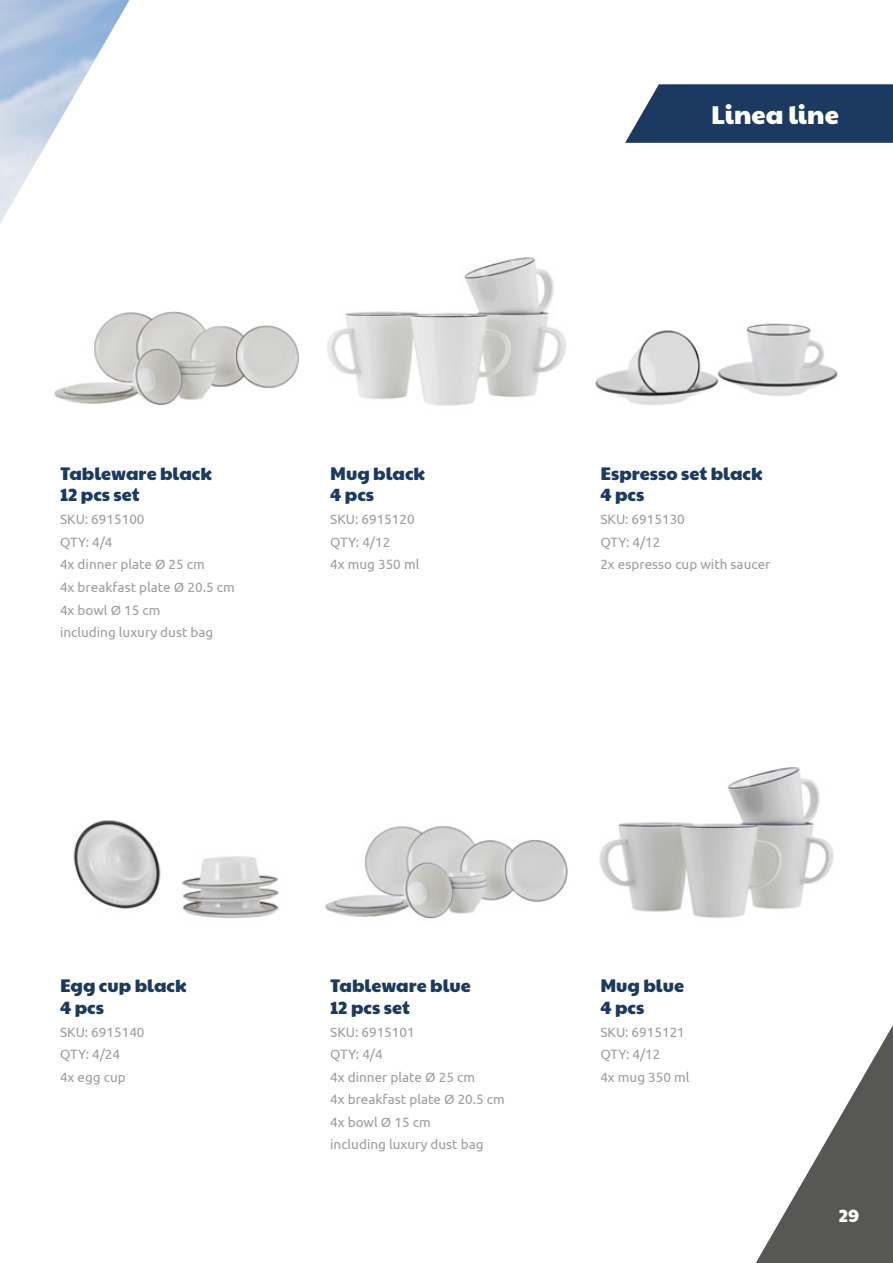
<style>
.page{position:relative;width:893px;height:1263px;background:#fff}
.page>*{position:absolute;margin:0;border:0;box-sizing:border-box;transform-origin:0 0}
.t1{font:25.5px "Paytone One";color:#fff}
.t2{font:18px/21.6px "Paytone One";color:#1b3a60}
.t3{font:18px "Paytone One";color:#fff}
.t4{font:13.5px/22.5px "Ubuntu";color:#9d9d9c}
</style>
<div class="page">
<svg style="left:756px;top:1025px;width:137px;height:238px"></svg>
<svg style="left:625px;top:84px;width:268px;height:59px;background:#2c476c"></svg>
<img style="left:54px;top:311px;width:245px;height:94px">
<img style="left:327px;top:257px;width:240px;height:149px">
<img style="left:595px;top:323px;width:243px;height:82px">
<img style="left:73px;top:820px;width:206px;height:99px">
<img style="left:325px;top:826px;width:243px;height:93px">
<img style="left:599px;top:767px;width:235px;height:151px">
<img style="left:0;top:0;width:129px;height:224px">
<h1 class="t1" style="left:711px;top:91px;width:129px">Linea line</h1>
<h2 class="t2" style="left:60px;top:461px;width:153px">Tableware black<br>12 pcs set</h2>
<p class="t4" style="left:60px;top:530px;width:176px">QTY: 4/4<br>4x dinner plate Ø 25 cm<br>4x breakfast plate Ø 20.5 cm<br>4x bowl Ø 15 cm<br>including luxury dust bag</p>
<p class="t4" style="left:60px;top:508px;width:86px">SKU: 6915100</p>
<h2 class="t2" style="left:330px;top:461px;width:96px">Mug black<br>4 pcs</h2>
<p class="t4" style="left:330px;top:530px;width:91px">QTY: 4/12<br>4x mug 350 ml</p>
<p class="t4" style="left:330px;top:508px;width:86px">SKU: 6915120</p>
<h2 class="t2" style="left:600px;top:461px;width:164px">Espresso set black<br>4 pcs</h2>
<p class="t4" style="left:600px;top:530px;width:172px">QTY: 4/12<br>2x espresso cup with saucer</p>
<p class="t4" style="left:600px;top:508px;width:86px">SKU: 6915130</p>
<h2 class="t2" style="left:60px;top:973px;width:128px">Egg cup black<br>4 pcs</h2>
<p class="t4" style="left:60px;top:1043px;width:67px">QTY: 4/24<br>4x egg cup</p>
<p class="t4" style="left:60px;top:1020px;width:86px">SKU: 6915140</p>
<h2 class="t2" style="left:330px;top:973px;width:142px">Tableware blue<br>12 pcs set</h2>
<p class="t4" style="left:330px;top:1043px;width:176px">QTY: 4/4<br>4x dinner plate Ø 25 cm<br>4x breakfast plate Ø 20.5 cm<br>4x bowl Ø 15 cm<br>including luxury dust bag</p>
<p class="t4" style="left:330px;top:1020px;width:86px">SKU: 6915101</p>
<h2 class="t2" style="left:600px;top:973px;width:85px">Mug blue<br>4 pcs</h2>
<p class="t4" style="left:600px;top:1043px;width:91px">QTY: 4/12<br>4x mug 350 ml</p>
<p class="t4" style="left:600px;top:1020px;width:86px">SKU: 6915121</p>
<h2 class="t3" style="left:839px;top:1199px;width:22px">29</h2>
</div>
